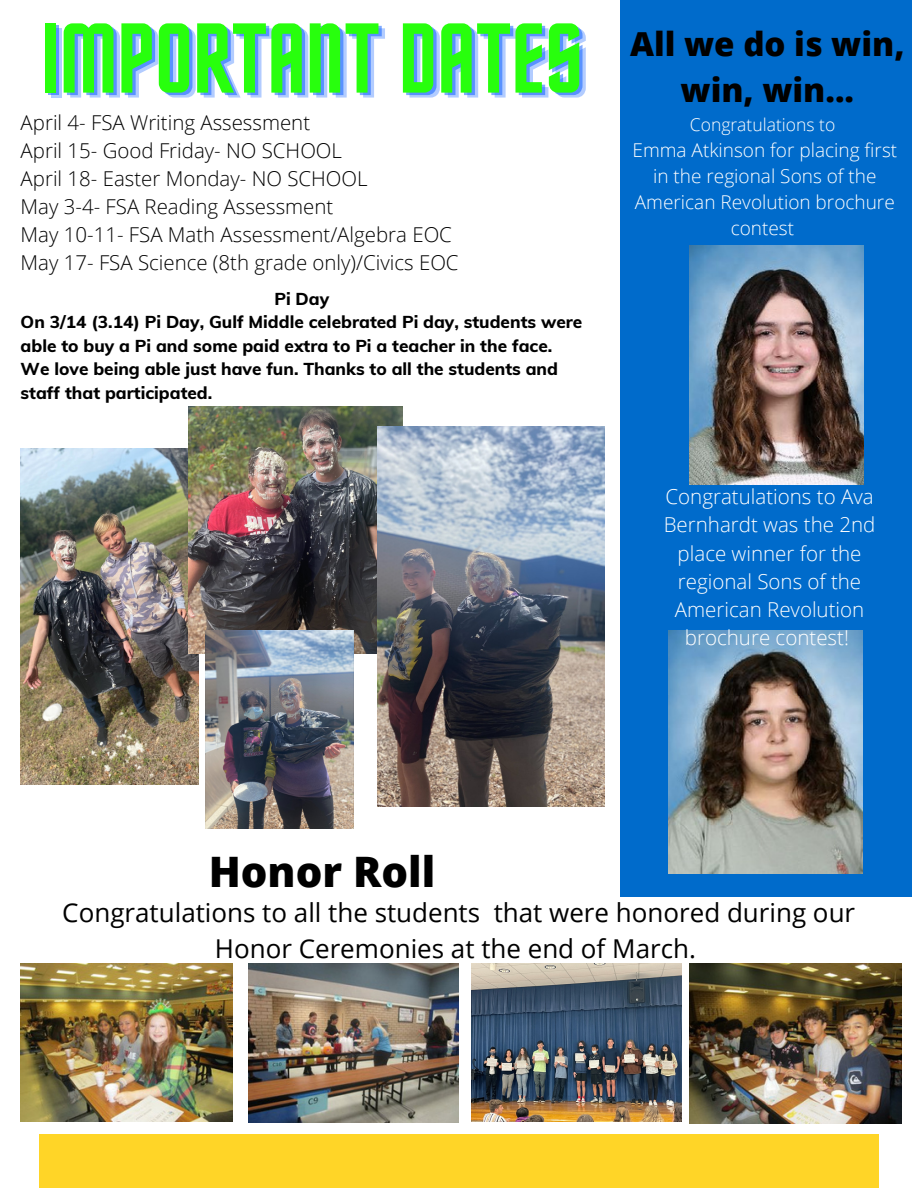
<style>
.page{position:relative;width:918px;height:1188px;background:#fff}
.page>*{position:absolute;margin:0;border:0;box-sizing:border-box;transform-origin:0 0}
.t1{font:99.6px "Horta";color:#28ff0d}
.t2{font:800 42px "Open Sans";color:#000}
.t3{font:800 33.15px/46px "Open Sans";color:#000;text-align:center}
.t4{font:25.95px/36px "Open Sans";color:#000;text-align:center}
.t5{font:300 20.55px/28.2px "Open Sans";color:#fff;text-align:center}
.t6{font:300 20.4px "Open Sans";color:#000}
.t7{font:300 19.05px/25.8px "Open Sans";color:#fff;text-align:center}
.t8{font:300 17.55px "Open Sans";color:#fff}
.t9{font:800 17.25px/23.7px "Muli";color:#000}
</style>
<div class="page">
<div style="left:620px;top:0;width:291px;height:897px;background:#006bcb"></div>
<div style="left:39px;top:1134px;width:840px;height:54px;background:#ffd527"></div>
<img style="left:21px;top:448px;width:177px;height:337px">
<img style="left:189px;top:406px;width:213px;height:248px">
<img style="left:377px;top:426px;width:227px;height:380px">
<img style="left:205px;top:630px;width:149px;height:198px">
<img style="left:668px;top:630px;width:195px;height:243px">
<img style="left:689px;top:246px;width:175px;height:238px">
<img style="left:471px;top:964px;width:210px;height:157px">
<img style="left:248px;top:964px;width:211px;height:159px">
<img style="left:21px;top:963px;width:211px;height:159px">
<img style="left:689px;top:964px;width:213px;height:160px">
<p class="t1" style="left:41px;top:17px;width:544px">IMPORTANT DATES</p>
<p class="t3" style="left:630px;top:20px;width:276px">All we do is win, win, win...</p>
<p class="t6" style="left:21px;top:108px;width:291px">April 4- FSA Writing Assessment</p>
<p class="t6" style="left:21px;top:136px;width:323px">April 15- Good Friday- NO SCHOOL</p>
<p class="t6" style="left:21px;top:164px;width:349px">April 18- Easter Monday- NO SCHOOL</p>
<p class="t6" style="left:21px;top:192px;width:314px">May 3-4- FSA Reading Assessment</p>
<p class="t6" style="left:21px;top:220px;width:433px">May 10-11- FSA Math Assessment/Algebra EOC</p>
<p class="t6" style="left:21px;top:248px;width:440px">May 17- FSA Science (8th grade only)/Civics EOC</p>
<p class="t9" style="left:274px;top:286px;width:56px">Pi Day</p>
<p class="t9" style="left:21px;top:310px;width:563px">On 3/14 (3.14) Pi Day, Gulf Middle celebrated Pi day, students were able to buy a Pi and some paid extra to Pi a teacher in the face.<br>We love being able just have fun. Thanks to all the students and staff that participated.</p>
<p class="t8" style="left:690px;top:113px;width:147px">Congratulations to</p>
<p class="t7" style="left:633px;top:137px;width:266px">Emma Atkinson for placing first in the regional Sons of the<br>American Revolution brochure contest</p>
<p class="t5" style="left:664px;top:482px;width:213px">Congratulations to Ava<br>Bernhardt was the 2nd place winner for the regional Sons of the<br>American Revolution brochure contest!</p>
<p class="t2" style="left:209px;top:842px;width:228px">Honor Roll</p>
<p class="t4" style="left:62px;top:894px;width:794px">Congratulations to all the students that were honored during our<br>Honor Ceremonies at the end of March.</p>
</div>
